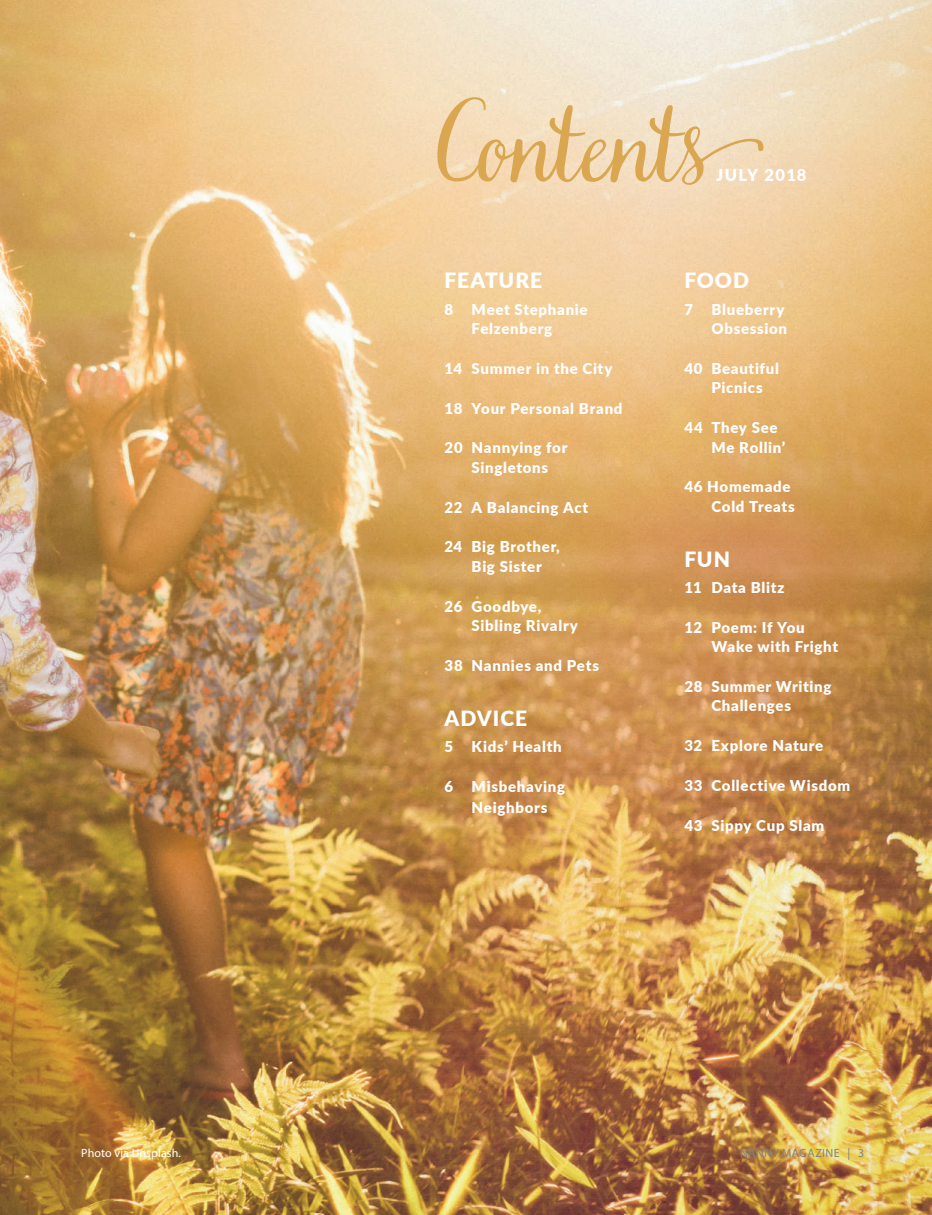
<style>
.page{position:relative;width:932px;height:1215px;background:#fff}
.page>*{position:absolute;margin:0;border:0;box-sizing:border-box;transform-origin:0 0}
.t1{font:105px "Very Berry Pro";color:#daa750}
.t2{font:900 21px "Lato";letter-spacing:.05em;color:#fff}
.t3{font:900 16.5px "Lato";letter-spacing:.075em;color:#fff}
.t4{font:900 15px/19.5px "Lato";letter-spacing:.045em;color:#fff}
.t5{font:12px "Myriad Pro";letter-spacing:.01em;color:#fff}
.t6{font:12px "Myriad Pro";letter-spacing:.03em;color:#808285}
</style>
<div class="page">
<img style="left:0;top:0;width:931px;height:1215px">
<p class="t5" style="left:81px;top:1145px;width:101px">Photo via Unsplash.</p>
<h1 class="t1" style="left:437px;top:71px;width:327px">Contents</h1>
<p class="t3" style="left:716px;top:163px;width:92px">JULY 2018</p>
<h2 class="t2" style="left:444px;top:265px;width:99px">FEATURE</h2>
<p class="t4" style="left:444px;top:299px;width:145px;text-align:center">8 Meet Stephanie<br>Felzenberg</p>
<p class="t4" style="left:444px;top:358px;width:169px">14 Summer in the City</p>
<p class="t4" style="left:444px;top:398px;width:179px">18 Your Personal Brand</p>
<p class="t4" style="left:444px;top:438px;width:124px;text-align:center">20 Nannying for<br>Singletons</p>
<p class="t4" style="left:444px;top:497px;width:145px">22 A Balancing Act</p>
<p class="t4" style="left:444px;top:537px;width:117px;text-align:center">24 Big Brother,<br>Big Sister</p>
<p class="t4" style="left:471px;top:596px;width:108px;text-indent:-27px">26 Goodbye,<br>Sibling Rivalry</p>
<p class="t4" style="left:444px;top:655px;width:156px">38 Nannies and Pets</p>
<h2 class="t2" style="left:444px;top:702px;width:84px">ADVICE</h2>
<p class="t4" style="left:444px;top:736px;width:119px">5 Kids’ Health</p>
<p class="t4" style="left:471px;top:775px;width:95px;line-height:21px;text-indent:-27px">6 Misbehaving<br>Neighbors</p>
<h2 class="t2" style="left:684px;top:265px;width:66px">FOOD</h2>
<p class="t4" style="left:684px;top:299px;width:104px;text-align:right">7 Blueberry<br>Obsession</p>
<p class="t4" style="left:711px;top:358px;width:69px;text-indent:-27px">40 Beautiful<br>Picnics</p>
<p class="t4" style="left:711px;top:417px;width:75px;text-indent:-27px">44 They See<br>Me Rollin’</p>
<p class="t4" style="left:684px;top:477px;width:112px;text-align:right">46 Homemade<br>Cold Treats</p>
<h2 class="t2" style="left:684px;top:543px;width:47px">FUN</h2>
<p class="t4" style="left:684px;top:577px;width:102px">11 Data Blitz</p>
<p class="t4" style="left:711px;top:617px;width:128px;text-indent:-27px">12 Poem: If You<br>Wake with Fright</p>
<p class="t4" style="left:711px;top:676px;width:122px;text-indent:-27px">28 Summer Writing<br>Challenges</p>
<p class="t4" style="left:684px;top:735px;width:140px">32 Explore Nature</p>
<p class="t4" style="left:684px;top:775px;width:167px">33 Collective Wisdom</p>
<p class="t4" style="left:684px;top:815px;width:141px">43 Sippy Cup Slam</p>
<p class="t6" style="left:740px;top:1145px;width:126px">NANNY MAGAZINE | 3</p>
</div>
